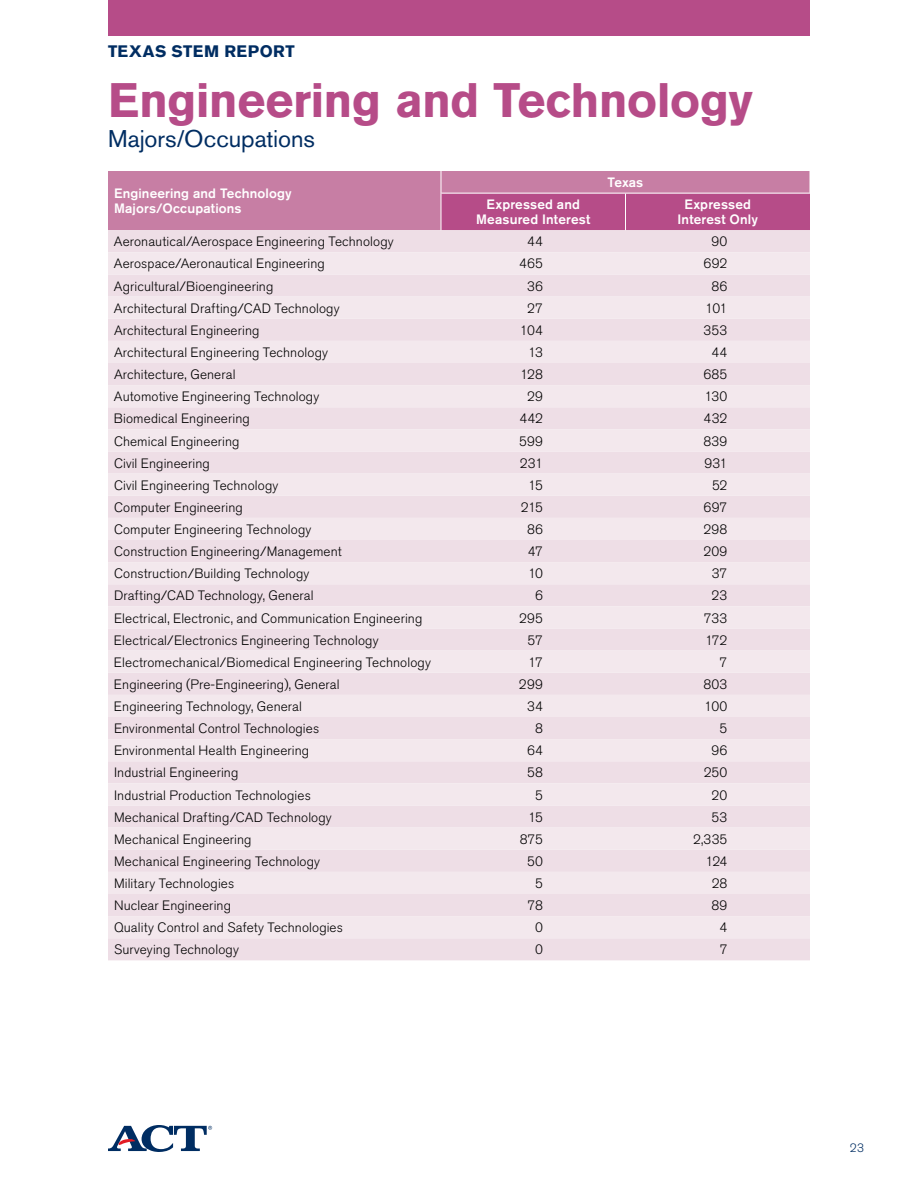
<style>
.page{position:relative;width:918px;height:1188px;background:#fff}
.page>*{position:absolute;margin:0;border:0;box-sizing:border-box;transform-origin:0 0}
.t1{font:700 48px "Akzidenz Grotesk Std";letter-spacing:-.01em;color:#b64c88}
.t2{font:24px "Akzidenz Grotesk Std";letter-spacing:-.005em;color:#002d62}
.t3{font:700 16.5px "Akzidenz Grotesk Std";letter-spacing:.03em;color:#002d62}
.t4{font:300 13.5px "Akzidenz Grotesk Std";letter-spacing:.01em;color:#000}
.t5{font:500 13.5px/15px "Akzidenz Grotesk Std";letter-spacing:.01em;color:#fff;text-align:center}
.t6{font:300 12px "Akzidenz Grotesk Std";color:#002d62}
</style>
<div class="page">
<svg style="left:108px;top:1125px;width:104px;height:27px"></svg>
<div style="left:108px;top:0;width:702px;height:36px;background:#b64c88"></div>
<div style="left:108px;top:230px;width:702px;height:730px;background:#eedee6"></div>
<svg style="left:108px;top:252px;width:702px;height:686px;background:#f0e3e9"></svg>
<svg style="left:108px;top:171px;width:702px;height:59px;background:#c16e9b"></svg>
<hr style="left:441px;top:193px;width:1px;height:37px;background:#fff">
<hr style="left:441px;top:193px;width:185px;height:1px;background:#fff">
<hr style="left:626px;top:193px;width:184px;height:1px;background:#fff">
<p class="t3" style="left:108px;top:42px;width:177px">Texas STEM Report</p>
<h1 class="t1" style="left:108px;top:73px;width:646px">Engineering and Technology</h1>
<h2 class="t2" style="left:108px;top:124px;width:208px">Majors/Occupations</h2>
<p class="t5" style="left:114px;top:186px;width:179px;text-align:left">Engineering and Technology<br>Majors/Occupations</p>
<p class="t5" style="left:608px;top:175px;width:37px">Texas</p>
<p class="t5" style="left:476px;top:197px;width:116px">Expressed and<br>Measured Interest</p>
<p class="t5" style="left:678px;top:197px;width:82px">Expressed<br>Interest Only</p>
<p class="t4" style="left:114px;top:234px;width:281px">Aeronautical/Aerospace Engineering Technology</p>
<p class="t4" style="left:527px;top:234px;width:17px">44</p>
<p class="t4" style="left:711px;top:234px;width:18px">90</p>
<p class="t4" style="left:114px;top:256px;width:212px">Aerospace/Aeronautical Engineering</p>
<p class="t4" style="left:519px;top:256px;width:25px">465</p>
<p class="t4" style="left:704px;top:256px;width:25px">692</p>
<p class="t4" style="left:114px;top:278px;width:161px">Agricultural/Bioengineering</p>
<p class="t4" style="left:527px;top:278px;width:17px">36</p>
<p class="t4" style="left:712px;top:278px;width:17px">86</p>
<p class="t4" style="left:114px;top:301px;width:227px">Architectural Drafting/CAD Technology</p>
<p class="t4" style="left:527px;top:301px;width:17px">27</p>
<p class="t4" style="left:705px;top:301px;width:24px">101</p>
<p class="t4" style="left:114px;top:323px;width:147px">Architectural Engineering</p>
<p class="t4" style="left:520px;top:323px;width:25px">104</p>
<p class="t4" style="left:704px;top:323px;width:25px">353</p>
<p class="t4" style="left:114px;top:345px;width:216px">Architectural Engineering Technology</p>
<p class="t4" style="left:528px;top:345px;width:16px">13</p>
<p class="t4" style="left:712px;top:345px;width:17px">44</p>
<p class="t4" style="left:114px;top:367px;width:123px">Architecture, General</p>
<p class="t4" style="left:520px;top:367px;width:24px">128</p>
<p class="t4" style="left:703px;top:367px;width:26px">685</p>
<p class="t4" style="left:114px;top:389px;width:207px">Automotive Engineering Technology</p>
<p class="t4" style="left:527px;top:389px;width:17px">29</p>
<p class="t4" style="left:705px;top:389px;width:24px">130</p>
<p class="t4" style="left:114px;top:411px;width:137px">Biomedical Engineering</p>
<p class="t4" style="left:519px;top:411px;width:25px">442</p>
<p class="t4" style="left:704px;top:411px;width:25px">432</p>
<p class="t4" style="left:114px;top:433px;width:127px">Chemical Engineering</p>
<p class="t4" style="left:519px;top:433px;width:25px">599</p>
<p class="t4" style="left:703px;top:433px;width:26px">839</p>
<p class="t4" style="left:114px;top:455px;width:97px">Civil Engineering</p>
<p class="t4" style="left:520px;top:455px;width:25px">231</p>
<p class="t4" style="left:705px;top:455px;width:25px">931</p>
<p class="t4" style="left:114px;top:478px;width:166px">Civil Engineering Technology</p>
<p class="t4" style="left:528px;top:478px;width:16px">15</p>
<p class="t4" style="left:712px;top:478px;width:17px">52</p>
<p class="t4" style="left:114px;top:500px;width:130px">Computer Engineering</p>
<p class="t4" style="left:521px;top:500px;width:24px">215</p>
<p class="t4" style="left:704px;top:500px;width:25px">697</p>
<p class="t4" style="left:114px;top:522px;width:199px">Computer Engineering Technology</p>
<p class="t4" style="left:527px;top:522px;width:17px">86</p>
<p class="t4" style="left:704px;top:522px;width:25px">298</p>
<p class="t4" style="left:114px;top:544px;width:229px">Construction Engineering/Management</p>
<p class="t4" style="left:528px;top:544px;width:17px">47</p>
<p class="t4" style="left:703px;top:544px;width:26px">209</p>
<p class="t4" style="left:114px;top:566px;width:197px">Construction/Building Technology</p>
<p class="t4" style="left:528px;top:566px;width:17px">10</p>
<p class="t4" style="left:712px;top:566px;width:17px">37</p>
<p class="t4" style="left:114px;top:588px;width:201px">Drafting/CAD Technology, General</p>
<p class="t4" style="left:535px;top:588px;width:9px">6</p>
<p class="t4" style="left:712px;top:588px;width:17px">23</p>
<p class="t4" style="left:114px;top:610px;width:310px">Electrical, Electronic, and Communication Engineering</p>
<p class="t4" style="left:519px;top:610px;width:25px">295</p>
<p class="t4" style="left:704px;top:610px;width:25px">733</p>
<p class="t4" style="left:114px;top:632px;width:266px">Electrical/Electronics Engineering Technology</p>
<p class="t4" style="left:528px;top:632px;width:17px">57</p>
<p class="t4" style="left:705px;top:632px;width:24px">172</p>
<p class="t4" style="left:114px;top:655px;width:318px">Electromechanical/Biomedical Engineering Technology</p>
<p class="t4" style="left:528px;top:655px;width:16px">17</p>
<p class="t4" style="left:720px;top:655px;width:9px">7</p>
<p class="t4" style="left:114px;top:677px;width:227px">Engineering (Pre-Engineering), General</p>
<p class="t4" style="left:519px;top:677px;width:26px">299</p>
<p class="t4" style="left:703px;top:677px;width:26px">803</p>
<p class="t4" style="left:114px;top:699px;width:190px">Engineering Technology, General</p>
<p class="t4" style="left:527px;top:699px;width:17px">34</p>
<p class="t4" style="left:704px;top:699px;width:25px">100</p>
<p class="t4" style="left:114px;top:721px;width:207px">Environmental Control Technologies</p>
<p class="t4" style="left:535px;top:721px;width:9px">8</p>
<p class="t4" style="left:720px;top:721px;width:9px">5</p>
<p class="t4" style="left:114px;top:743px;width:197px">Environmental Health Engineering</p>
<p class="t4" style="left:527px;top:743px;width:17px">64</p>
<p class="t4" style="left:712px;top:743px;width:17px">96</p>
<p class="t4" style="left:114px;top:765px;width:126px">I ndustrial Engineering</p>
<p class="t4" style="left:527px;top:765px;width:17px">58</p>
<p class="t4" style="left:704px;top:765px;width:25px">250</p>
<p class="t4" style="left:114px;top:787px;width:198px">I ndustrial Production Technologies</p>
<p class="t4" style="left:535px;top:787px;width:9px">5</p>
<p class="t4" style="left:712px;top:787px;width:17px">20</p>
<p class="t4" style="left:114px;top:809px;width:219px">Mechanical Drafting/CAD Technology</p>
<p class="t4" style="left:528px;top:809px;width:16px">15</p>
<p class="t4" style="left:712px;top:809px;width:17px">53</p>
<p class="t4" style="left:114px;top:832px;width:139px">Mechanical Engineering</p>
<p class="t4" style="left:520px;top:832px;width:25px">875</p>
<p class="t4" style="left:693px;top:832px;width:36px">2,335</p>
<p class="t4" style="left:114px;top:854px;width:208px">Mechanical Engineering Technology</p>
<p class="t4" style="left:527px;top:854px;width:17px">50</p>
<p class="t4" style="left:705px;top:854px;width:24px">124</p>
<p class="t4" style="left:114px;top:876px;width:122px">Military Technologies</p>
<p class="t4" style="left:535px;top:876px;width:9px">5</p>
<p class="t4" style="left:712px;top:876px;width:17px">28</p>
<p class="t4" style="left:114px;top:898px;width:119px">N uclear Engineering</p>
<p class="t4" style="left:528px;top:898px;width:17px">78</p>
<p class="t4" style="left:712px;top:898px;width:17px">89</p>
<p class="t4" style="left:114px;top:920px;width:231px">Quality Control and Safety Technologies</p>
<p class="t4" style="left:535px;top:920px;width:9px">0</p>
<p class="t4" style="left:720px;top:920px;width:9px">4</p>
<p class="t4" style="left:114px;top:942px;width:126px">Surveying Technology</p>
<p class="t4" style="left:535px;top:942px;width:9px">0</p>
<p class="t4" style="left:720px;top:942px;width:9px">7</p>
<p class="t6" style="left:850px;top:1141px;width:16px">23</p>
</div>
